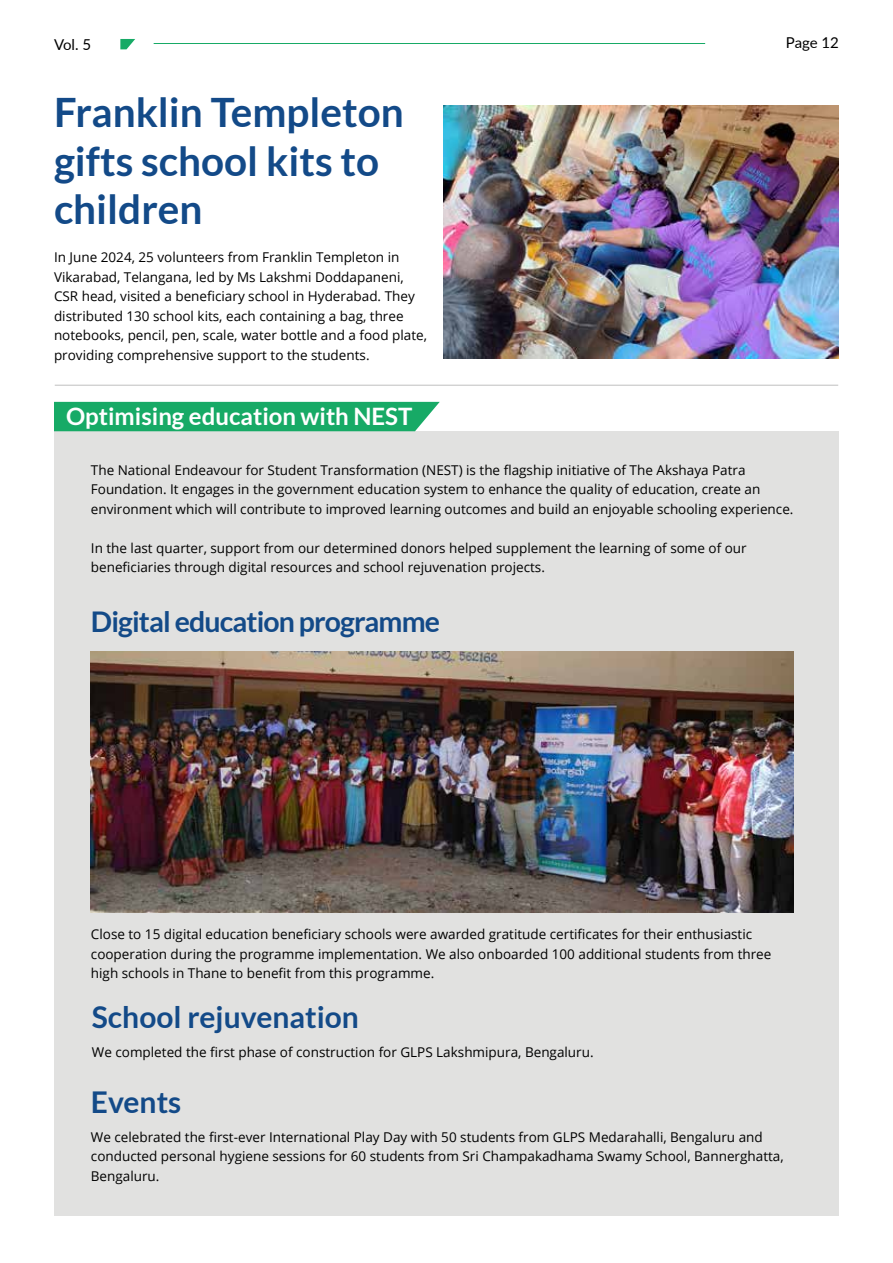
<style>
.page{position:relative;width:893px;height:1263px;background:#fff}
.page>*{position:absolute;margin:0;border:0;box-sizing:border-box;transform-origin:0 0}
.t1{font:700 40.5px/48.6px "Lato";color:#134a88}
.t2{font:700 30px "Lato";color:#134a88}
.t3{font:700 28.5px "Lato";letter-spacing:-.03em;color:#134a88}
.t4{font:700 24px "Lato";color:#fff}
.t5{font:15px "Lato";letter-spacing:-.005em;color:#000}
.t6{font:13.5px/19.5px "Open Sans";color:#000}
</style>
<div class="page">
<hr style="left:55px;top:385px;width:783px;height:1px;background:#bfbfbf">
<img style="left:443px;top:105px;width:395px;height:253px">
<div style="left:54px;top:432px;width:785px;height:784px;background:#e1e1e0"></div>
<div style="left:54px;top:402px;width:386px;height:29px;background:#17aa66"></div>
<img style="left:91px;top:652px;width:702px;height:261px">
<hr style="left:154px;top:43px;width:551px;height:1px;background:#17aa66">
<svg style="left:120px;top:39px;width:15px;height:10px"></svg>
<p class="t5" style="left:54px;top:33px;width:39px">Vol. 5</p>
<p class="t5" style="left:786px;top:32px;width:55px">Page 12</p>
<h1 class="t1" style="left:54px;top:88px;width:351px">Franklin Templeton gifts school kits to children</h1>
<p class="t6" style="left:54px;top:247px;width:374px">In June 2024, 25 volunteers from Franklin Templeton in Vikarabad, Telangana, led by Ms Lakshmi Doddapaneni, CSR head, visited a beneficiary school in Hyderabad. They distributed 130 school kits, each containing a bag, three notebooks, pencil, pen, scale, water bottle and a food plate, providing comprehensive support to the students.</p>
<h3 class="t4" style="left:66px;top:403px;width:348px">Optimising education with NEST</h3>
<p class="t6" style="left:91px;top:460px;width:704px">The National Endeavour for Student Transformation (NEST) is the flagship initiative of The Akshaya Patra<br>Foundation. It engages in the government education system to enhance the quality of education, create an environment which will contribute to improved learning outcomes and build an enjoyable schooling experience.</p>
<p class="t6" style="left:91px;top:538px;width:657px">In the last quarter, support from our determined donors helped supplement the learning of some of our beneficiaries through digital resources and school rejuvenation projects.</p>
<h3 class="t3" style="left:91px;top:605px;width:351px">Digital education programme</h3>
<p class="t6" style="left:91px;top:924px;width:682px">Close to 15 digital education beneficiary schools were awarded gratitude certificates for their enthusiastic cooperation during the programme implementation. We also onboarded 100 additional students from three high schools in Thane to benefit from this programme.</p>
<h2 class="t2" style="left:92px;top:1000px;width:268px">School rejuvenation</h2>
<p class="t6" style="left:92px;top:1042px;width:503px">We completed the first phase of construction for GLPS Lakshmipura, Bengaluru.</p>
<h2 class="t2" style="left:91px;top:1085px;width:92px">Events</h2>
<p class="t6" style="left:91px;top:1127px;width:694px">We celebrated the first-ever International Play Day with 50 students from GLPS Medarahalli, Bengaluru and conducted personal hygiene sessions for 60 students from Sri Champakadhama Swamy School, Bannerghatta,<br>Bengaluru.</p>
</div>
